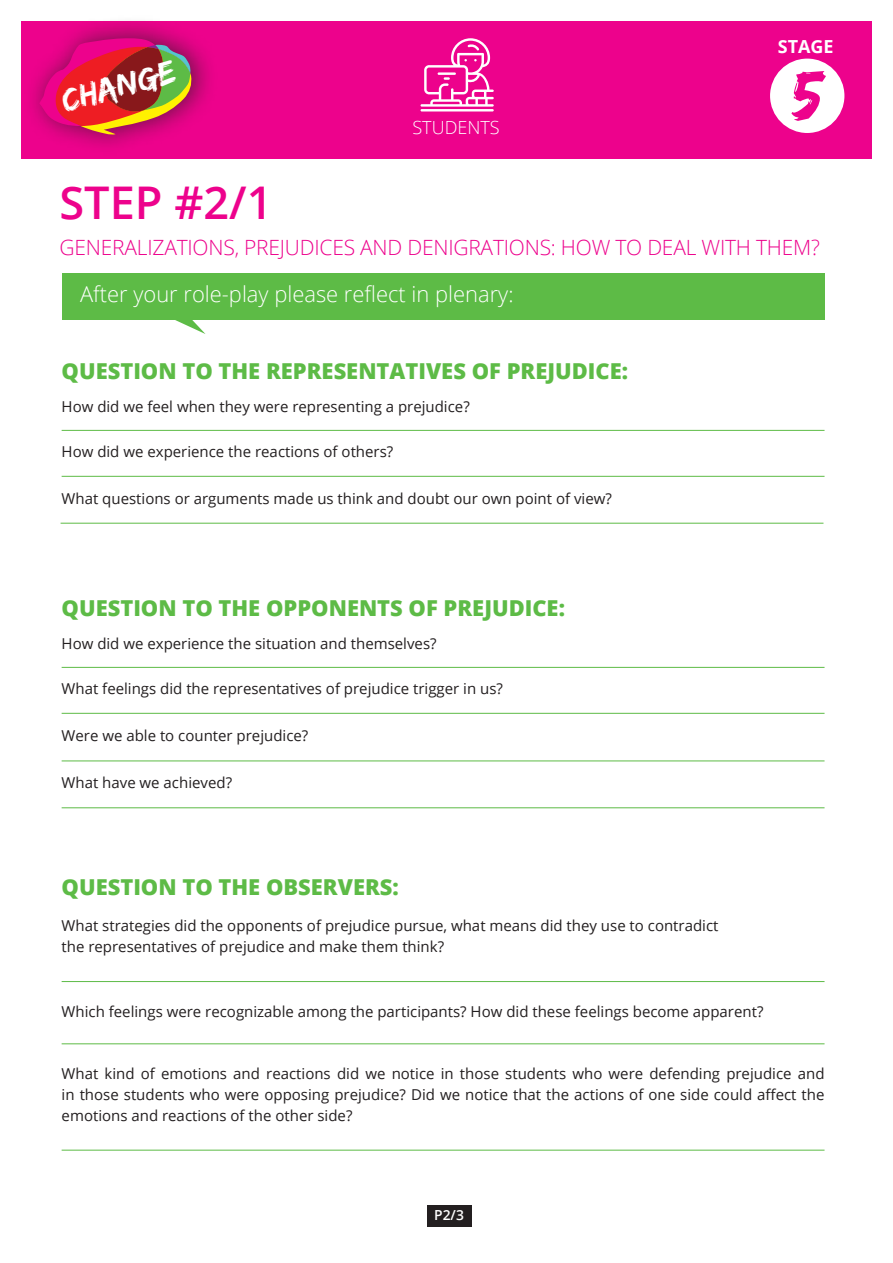
<style>
.page{position:relative;width:893px;height:1263px;background:#fff}
.page>*{position:absolute;margin:0;border:0;box-sizing:border-box;transform-origin:0 0}
.t1{font:71.4px "Edo";color:#ed028c}
.t2{font:600 45px "Open Sans";color:#ed028c}
.t3{font:34.5px "Edo";color:#fff}
.t4{font:800 21.9px "Open Sans";color:#5dbb46}
.t5{font:300 21.9px "Open Sans";color:#fff}
.t6{font:300 21px "Open Sans";letter-spacing:-.01em;color:#ed028c}
.t7{font:300 18px "Open Sans";color:#fff}
.t8{font:700 18px "Open Sans";color:#fff}
.t9{font:15px/21px "Open Sans";color:#231f20}
.t10{font:600 13.8px "Open Sans";color:#fff}
</style>
<div class="page">
<div style="left:427px;top:1206px;width:44px;height:21px;background:#231f20"></div>
<div style="left:62px;top:273px;width:762px;height:47px;background:#5dbb46"></div>
<svg style="left:175px;top:320px;width:31px;height:14px"></svg>
<hr style="left:62px;top:981px;width:762px;height:1px;background:#5dbb46">
<hr style="left:62px;top:1043px;width:762px;height:1px;background:#5dbb46">
<hr style="left:62px;top:1150px;width:762px;height:1px;background:#5dbb46">
<hr style="left:62px;top:667px;width:762px;height:1px;background:#5dbb46">
<hr style="left:62px;top:713px;width:762px;height:1px;background:#5dbb46">
<hr style="left:62px;top:760px;width:762px;height:1px;background:#5dbb46">
<hr style="left:62px;top:807px;width:762px;height:1px;background:#5dbb46">
<hr style="left:62px;top:430px;width:762px;height:1px;background:#5dbb46">
<hr style="left:62px;top:476px;width:762px;height:1px;background:#5dbb46">
<hr style="left:61px;top:523px;width:762px;height:1px;background:#5dbb46">
<div style="left:21px;top:21px;width:851px;height:137px;background:#ed028c"></div>
<div style="left:770px;top:59px;width:74px;height:74px;background:#fff;border-radius:50%"></div>
<div style="left:22px;top:14px;width:197px;height:143px;background:#231f20;opacity:.7"></div>
<svg style="left:39px;top:38px;width:153px;height:98px"></svg>
<hr style="left:420px;top:109px;width:74px;height:3px;background:#fff">
<svg style="left:420px;top:38px;width:74px;height:69px"></svg>
<p class="t8" style="left:778px;top:33px;width:57px">STAGE</p>
<h3 class="t3" style="left:57px;top:82px;width:118px;rotate:-15deg">Change</h3>
<h1 class="t1" style="left:791px;top:53px;width:34px">5</h1>
<p class="t7" style="left:412px;top:115px;width:89px">STUDENTS</p>
<h2 class="t2" style="left:60px;top:172px;width:214px">STEP #2/1</h2>
<h3 class="t6" style="left:60px;top:233px;width:762px">GENERALIZATIONS, PREJUDICES AND DENIGRATIONS: HOW TO DEAL WITH THEM?</h3>
<h3 class="t5" style="left:80px;top:279px;width:435px">After your role-play please reflect in plenary:</h3>
<h3 class="t4" style="left:62px;top:354px;width:568px">QUESTION TO THE REPRESENTATIVES OF PREJUDICE:</h3>
<p class="t9" style="left:62px;top:395px;width:410px">How did we feel when they were representing a prejudice?</p>
<p class="t9" style="left:62px;top:440px;width:333px">How did we experience the reactions of others?</p>
<p class="t9" style="left:62px;top:487px;width:552px">What questions or arguments made us think and doubt our own point of view?</p>
<h3 class="t4" style="left:62px;top:591px;width:505px">QUESTION TO THE OPPONENTS OF PREJUDICE:</h3>
<p class="t9" style="left:62px;top:632px;width:376px">How did we experience the situation and themselves?</p>
<p class="t9" style="left:62px;top:677px;width:443px">What feelings did the representatives of prejudice trigger in us?</p>
<p class="t9" style="left:62px;top:724px;width:248px">Were we able to counter prejudice?</p>
<p class="t9" style="left:62px;top:772px;width:172px">What have we achieved?</p>
<h3 class="t4" style="left:62px;top:870px;width:339px">QUESTION TO THE OBSERVERS:</h3>
<p class="t9" style="left:62px;top:914px;width:658px">What strategies did the opponents of prejudice pursue, what means did they use to contradict the representatives of prejudice and make them think?</p>
<p class="t9" style="left:62px;top:1001px;width:703px">Which feelings were recognizable among the participants? How did these feelings become apparent?</p>
<p class="t9" style="left:62px;top:1062px;width:764px;text-align:justify">What kind of emotions and reactions did we notice in those students who were defending prejudice and in those students who were opposing prejudice? Did we notice that the actions of one side could affect the emotions and reactions of the other side?</p>
<p class="t10" style="left:434px;top:1206px;width:31px">P2/3</p>
</div>
